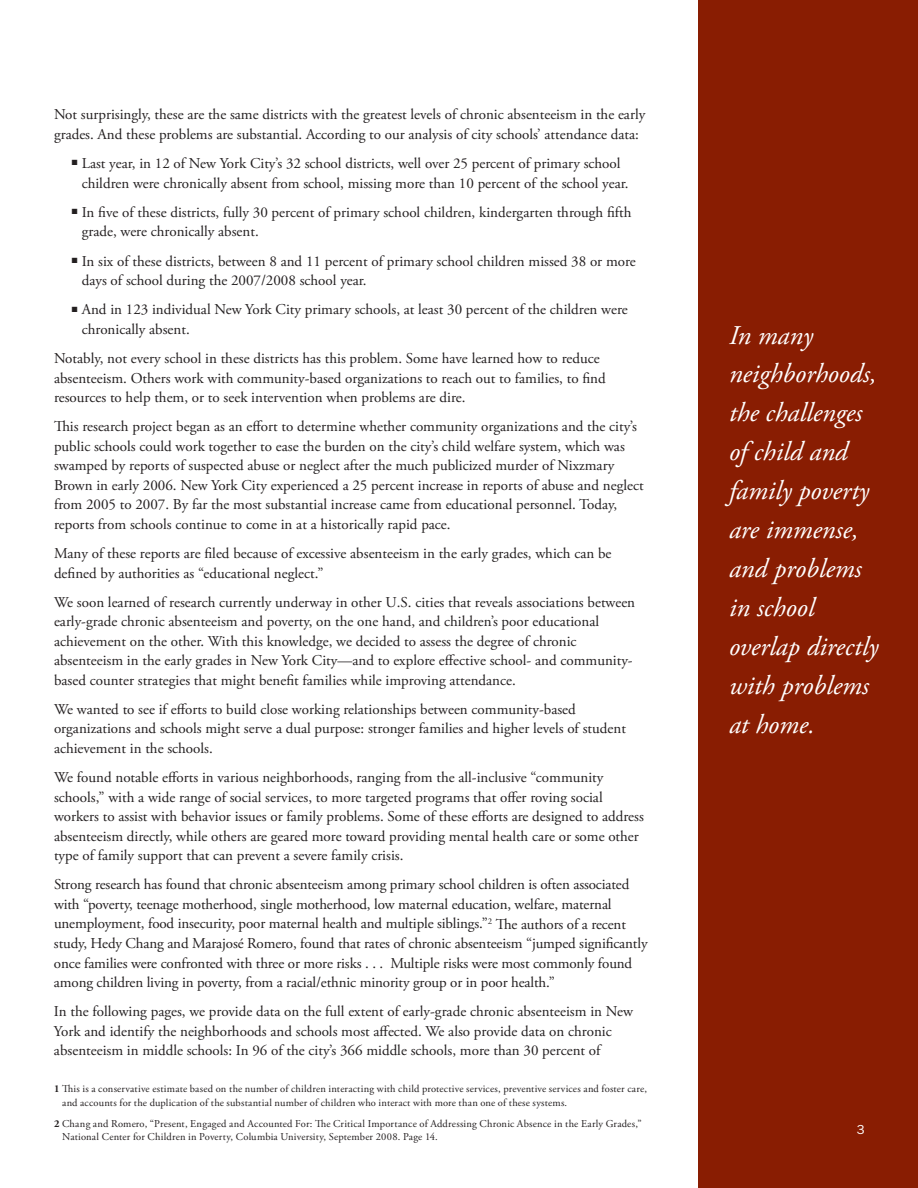
<style>
.page{position:relative;width:918px;height:1188px;background:#fff}
.page>*{position:absolute;margin:0;border:0;box-sizing:border-box;transform-origin:0 0}
.t1{font:italic 27px/39px "Adobe Garamond Pro";color:#fff}
.t2{font:15px/19.5px "Adobe Garamond Pro";color:#231f20}
.t3{font:13.05px "ITC Franklin Gothic Std";color:#fff}
.t4{font:10.5px/13.5px "Adobe Garamond Pro";letter-spacing:.02em;color:#231f20}
.s1{font-weight:700}
</style>
<div class="page">
<div style="left:698px;top:0;width:220px;height:1188px;background:#891d02"></div>
<p class="t2" style="left:54px;top:105px;width:593px">Not surprisingly, these are the same districts with the greatest levels of chronic absenteeism in the early grades. And these problems are substantial. According to our analysis of city schools’ attendance data:</p>
<p class="t2" style="left:82px;top:154px;width:548px;text-indent:-10px">■ Last year, in 12 of New York City’s 32 school districts, well over 25 percent of primary school children were chronically absent from school, missing more than 10 percent of the school year.</p>
<p class="t2" style="left:82px;top:203px;width:551px;text-indent:-10px">■ In five of these districts, fully 30 percent of primary school children, kindergarten through fifth grade, were chronically absent.</p>
<p class="t2" style="left:82px;top:252px;width:556px;text-indent:-10px">■ In six of these districts, between 8 and 11 percent of primary school children missed 38 or more days of school during the 2007/2008 school year.</p>
<p class="t2" style="left:82px;top:300px;width:548px;text-indent:-10px">■ And in 123 individual New York City primary schools, at least 30 percent of the children were chronically absent.</p>
<p class="t2" style="left:54px;top:349px;width:553px">Notably, not every school in these districts has this problem. Some have learned how to reduce absenteeism. Others work with community-based organizations to reach out to families, to find resources to help them, or to seek intervention when problems are dire.</p>
<p class="t2" style="left:54px;top:417px;width:591px">This research project began as an effort to determine whether community organizations and the city’s public schools could work together to ease the burden on the city’s child welfare system, which was swamped by reports of suspected abuse or neglect after the much publicized murder of Nixzmary Brown in early 2006. New York City experienced a 25 percent increase in reports of abuse and neglect from 2005 to 2007. By far the most substantial increase came from educational personnel. Today, reports from schools continue to come in at a historically rapid pace.</p>
<p class="t2" style="left:54px;top:544px;width:559px">Many of these reports are filed because of excessive absenteeism in the early grades, which can be defined by authorities as “educational neglect.”</p>
<p class="t2" style="left:54px;top:593px;width:583px">We soon learned of research currently underway in other U.S. cities that reveals associations between early-grade chronic absenteeism and poverty, on the one hand, and children’s poor educational achievement on the other. With this knowledge, we decided to assess the degree of chronic absenteeism in the early grades in New York City—and to explore effective school- and community&shy;based counter strategies that might benefit families while improving attendance.</p>
<p class="t2" style="left:54px;top:700px;width:573px">We wanted to see if efforts to build close working relationships between community-based organizations and schools might serve a dual purpose: stronger families and higher levels of student achievement in the schools.</p>
<p class="t2" style="left:54px;top:768px;width:591px">We found notable efforts in various neighborhoods, ranging from the all-inclusive “community schools,” with a wide range of social services, to more targeted programs that offer roving social workers to assist with behavior issues or family problems. Some of these efforts are designed to address absenteeism directly, while others are geared more toward providing mental health care or some other type of family support that can prevent a severe family crisis.</p>
<p class="t2" style="left:54px;top:876px;width:595px">Strong research has found that chronic absenteeism among primary school children is often associated with “poverty, teenage motherhood, single motherhood, low maternal education, welfare, maternal unemployment, food insecurity, poor maternal health and multiple siblings.”<sup>2</sup> The authors of a recent study, Hedy Chang and Marajosé Romero, found that rates of chronic absenteeism “jumped significantly once families were confronted with three or more risks . . . Multiple risks were most commonly found among children living in poverty, from a racial/ethnic minority group or in poor health.”</p>
<p class="t2" style="left:54px;top:1002px;width:581px">In the following pages, we provide data on the full extent of early-grade chronic absenteeism in New<br>York and identify the neighborhoods and schools most affected. We also provide data on chronic absenteeism in middle schools: In 96 of the city’s 366 middle schools, more than 30 percent of</p>
<p class="t4" style="left:62px;top:1083px;width:587px;text-indent:-8px"><span class="s1">1</span> This is a conservative estimate based on the number of children interacting with child protective services, preventive services and foster care, and accounts for the duplication of the substantial number of children who interact with more than one of these systems.</p>
<p class="t4" style="left:62px;top:1117px;width:581px;text-indent:-8px"><span class="s1">2</span> Chang and Romero, “Present, Engaged and Accounted For: The Critical Importance of Addressing Chronic Absence in the Early Grades,”<br>National Center for Children in Poverty, Columbia University, September 2008. Page 14.</p>
<h1 class="t1" style="left:729px;top:316px;width:151px">In many neighborhoods, the challenges of child and family poverty are immense, and problems in school overlap directly with problems at home.</h1>
<p class="t3" style="left:857px;top:1122px;width:9px">3</p>
</div>
